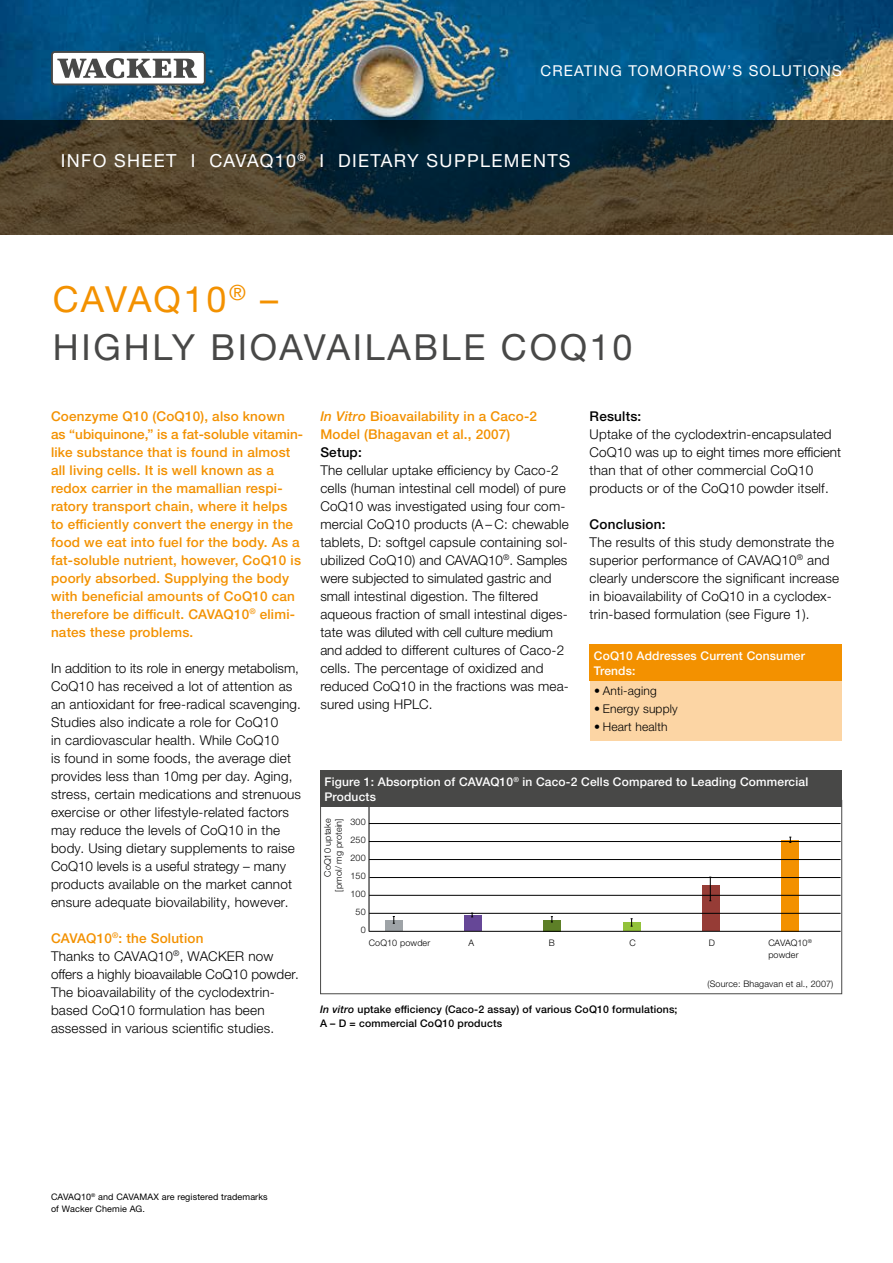
<style>
.page{position:relative;width:893px;height:1263px;background:#fff}
.page>*{position:absolute;margin:0;border:0;box-sizing:border-box;transform-origin:0 0}
.t1{font:36px/48px "Helvetica Panfor Wacker";letter-spacing:.075em;color:#484847}
.t2{font:18px "Helvetica Panfor Wacker";letter-spacing:.075em;color:#fff}
.t3{font:15px "Helvetica Panfor Wacker";letter-spacing:.075em;color:#fff}
.t4{font:300 13.5px/18px "Helvetica Panfor Wacker";letter-spacing:.015em;color:#000}
.t5{font:500 13.5px/18px "Helvetica Panfor Wacker";letter-spacing:.015em;color:#f39100}
.t6{font:500 13.5px "Helvetica Panfor Wacker";letter-spacing:.015em;color:#000}
.t7{font:500 12px/15px "Helvetica Panfor Wacker";letter-spacing:.015em;color:#fff}
.t8{font:300 12px "Helvetica Panfor Wacker";letter-spacing:.015em;color:#000}
.t9{font:500 10.5px/13.5px "Helvetica Panfor Wacker";letter-spacing:.015em;color:#000}
.t10{font:300 9px/18px "Helvetica Panfor Wacker";letter-spacing:.015em;color:#000;text-align:right}
.t11{font:9px/12px "Helvetica Panfor Wacker";letter-spacing:.015em;color:#000}
.s1{color:#f39100}
.s2{font-weight:500;color:#f39100}
.s3{font-style:italic}
</style>
<div class="page">
<img style="left:0;top:0;width:893px;height:120px">
<svg style="left:0;top:120px;width:893px;height:114px;background:#3b3a2f"></svg>
<hr style="left:369px;top:795px;width:1px;height:136px;background:#000">
<div style="left:385px;top:920px;width:17px;height:11px;background:#9ea3a7"></div>
<div style="left:544px;top:920px;width:17px;height:11px;background:#5d7f27"></div>
<div style="left:623px;top:922px;width:17px;height:9px;background:#93c23b"></div>
<div style="left:465px;top:915px;width:17px;height:16px;background:#664797"></div>
<div style="left:702px;top:885px;width:17px;height:46px;background:#963c36"></div>
<div style="left:782px;top:840px;width:17px;height:91px;background:#f39100"></div>
<hr style="left:369px;top:895px;width:472px;height:1px;background:#000">
<hr style="left:369px;top:823px;width:472px;height:1px;background:#000">
<hr style="left:369px;top:859px;width:472px;height:1px;background:#000">
<hr style="left:369px;top:841px;width:472px;height:1px;background:#000">
<hr style="left:370px;top:877px;width:471px;height:1px;background:#000">
<svg style="left:709px;top:878px;width:2px;height:23px"></svg>
<svg style="left:631px;top:918px;width:2px;height:9px"></svg>
<svg style="left:551px;top:916px;width:2px;height:7px"></svg>
<svg style="left:393px;top:916px;width:2px;height:8px"></svg>
<hr style="left:369px;top:913px;width:472px;height:1px;background:#000">
<hr style="left:369px;top:931px;width:472px;height:1px;background:#000">
<div style="left:320px;top:771px;width:522px;height:36px;background:#484847"></div>
<div style="left:590px;top:678px;width:252px;height:63px;background:#fcd5a4"></div>
<div style="left:590px;top:645px;width:252px;height:36px;background:#f39100"></div>
<svg style="left:51px;top:51px;width:155px;height:34px"></svg>
<div style="left:53px;top:53px;width:151px;height:30px;background:#fff;border-radius:2px"></div>
<svg style="left:57px;top:58px;width:140px;height:20px"></svg>
<p class="t3" style="left:540px;top:61px;width:303px">CREATING TOMORROW’S SOLUTIONS</p>
<h2 class="t2" style="left:61px;top:149px;width:511px">INFO SHEET I CAVAQ10<sup>®</sup> I DIETARY SUPPLEMENTS</h2>
<h1 class="t1" style="left:53px;top:275px;width:581px"><span class="s1">CAVAQ10</span><sup>®</sup> <span class="s1">–<br></span>HIGHLY BIOAVAILABLE COQ10</h1>
<p class="t5" style="left:51px;top:407px;width:253px">Coenzyme Q10 (CoQ10), also known<br>as “ubiquinone,” is a fat-soluble vitamin&shy;like substance that is found in almost all living cells. It is well known as a redox carrier in the mamallian respi&shy;ratory transport chain, where it helps to efficiently convert the energy in the food we eat into fuel for the body. As a fat-soluble nutrient, however, CoQ10 is poorly absorbed. Supplying the body with beneficial amounts of CoQ10 can therefore be difficult. CAVAQ10<sup>®</sup> elimi&shy;nates these problems.</p>
<p class="t4" style="left:51px;top:659px;width:252px">In addition to its role in energy metabolism, CoQ10 has received a lot of attention as an antioxidant for free-radical scavenging.<br>Studies also indicate a role for CoQ10<br>in cardiovascular health. While CoQ10<br>is found in some foods, the average diet provides less than 10mg per day. Aging, stress, certain medications and strenuous exercise or other lifestyle-related factors may reduce the levels of CoQ10 in the body. Using dietary supplements to raise CoQ10 levels is a useful strategy – many products available on the market cannot ensure adequate biovailability, however.</p>
<p class="t4" style="left:51px;top:929px;width:249px"><span class="s2">CAVAQ10</span><sup>®</sup><span class="s2">: the Solution<br></span>Thanks to CAVAQ10<sup>®</sup>, WACKER now offers a highly bioavailable CoQ10 powder.<br>The bioavailability of the cyclodextrin&shy;based CoQ10 formulation has been assessed in various scientific studies.</p>
<p class="t5" style="left:320px;top:407px;width:218px"><span class="s3">In Vitro</span> Bioavailability in a Caco-2<br>Model (Bhagavan et al., 2007)</p>
<p class="t6" style="left:320px;top:444px;width:43px">Setup:</p>
<p class="t4" style="left:320px;top:461px;width:250px">The cellular uptake efficiency by Caco-2 cells (human intestinal cell model) of pure CoQ10 was investigated using four com&shy;mercial CoQ10 products (A– C: chewable tablets, D: softgel capsule containing sol&shy;ubilized CoQ10) and CAVAQ10<sup>®</sup>. Samples were subjected to simulated gastric and small intestinal digestion. The filtered aqueous fraction of small intestinal diges&shy;tate was diluted with cell culture medium and added to different cultures of Caco-2 cells. The percentage of oxidized and reduced CoQ10 in the fractions was mea&shy;sured using HPLC.</p>
<p class="t6" style="left:590px;top:408px;width:53px">Results:</p>
<p class="t4" style="left:590px;top:425px;width:253px">Uptake of the cyclodextrin-encapsulated CoQ10 was up to eight times more efficient than that of other commercial CoQ10 products or of the CoQ10 powder itself.</p>
<p class="t6" style="left:590px;top:516px;width:77px">Conclusion:</p>
<p class="t4" style="left:590px;top:533px;width:251px">The results of this study demonstrate the superior performance of CAVAQ10<sup>®</sup> and clearly underscore the significant increase in bioavailability of CoQ10 in a cyclodex&shy;trin-based formulation (see Figure 1).</p>
<p class="t7" style="left:594px;top:648px;width:213px">CoQ10 Addresses Current Consumer<br>Trends:</p>
<p class="t8" style="left:594px;top:684px;width:64px">• Anti-aging</p>
<p class="t8" style="left:594px;top:702px;width:85px">• Energy supply</p>
<p class="t8" style="left:594px;top:720px;width:75px">• Heart health</p>
<p class="t7" style="left:325px;top:774px;width:485px">Figure 1: Absorption of CAVAQ10<sup>®</sup> in Caco-2 Cells Compared to Leading Commercial<br>Products</p>
<p class="t10" style="left:350px;top:813px;width:17px">300<br>250<br>200<br>150<br>100<br>50<br>0</p>
<p class="t10" style="left:322px;top:891px;width:75px;line-height:10.8px;rotate:-90deg">CoQ10 uptake [pmol/ mg protein]</p>
<p class="t10" style="left:369px;top:934px;width:63px">CoQ10 powder</p>
<p class="t10" style="left:469px;top:934px;width:7px">A</p>
<p class="t10" style="left:549px;top:934px;width:8px">B</p>
<p class="t10" style="left:629px;top:934px;width:8px">C</p>
<p class="t10" style="left:709px;top:934px;width:8px">D</p>
<p class="t10" style="left:768px;top:937px;width:45px;line-height:12px;text-align:left">CAVAQ10<sup>® </sup>powder</p>
<p class="t9" style="left:320px;top:1003px;width:359px"><span class="s3">In vitro</span> uptake efficiency (Caco-2 assay) of various CoQ10 formulations;<br>A – D = commercial CoQ10 products</p>
<p class="t10" style="left:707px;top:975px;width:128px">(Source: Bhagavan et al., 2007)</p>
<p class="t11" style="left:51px;top:1191px;width:218px">CAVAQ10<sup>®</sup> and CAVAMAX are registered trademarks of Wacker Chemie AG.</p>
</div>
